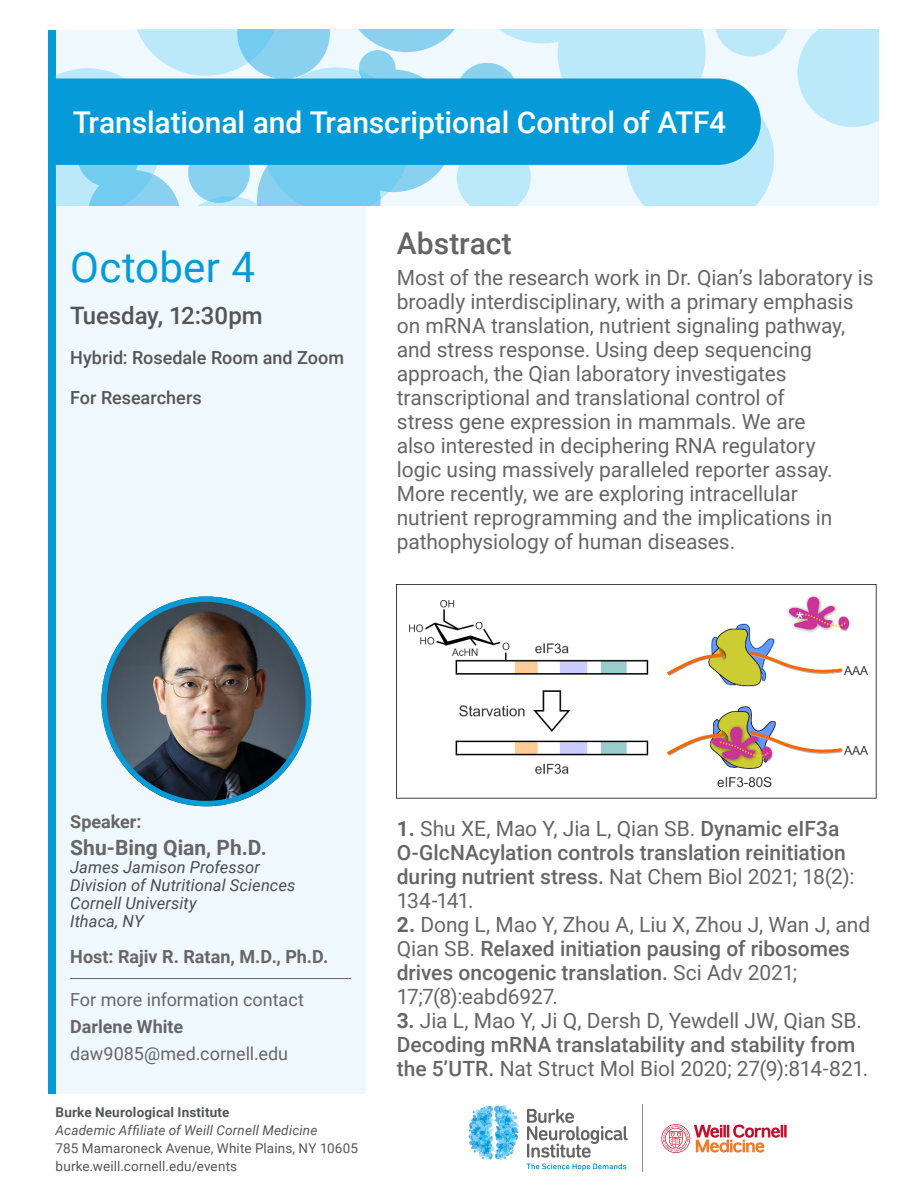
<style>
.page{position:relative;width:918px;height:1188px;background:#fff}
.page>*{position:absolute;margin:0;border:0;box-sizing:border-box;transform-origin:0 0}
.Sidebar_H1{font:42px "Roboto";letter-spacing:.005em;color:#069ad9}
.t1{font:500 30px "Roboto";letter-spacing:-.005em;color:#fff}
.t2{font:500 30px "Roboto";color:#646464}
.t3{font:500 24px "Roboto";letter-spacing:-.005em;color:#545555}
.Body{font:21px/24px "Roboto";letter-spacing:-.005em;color:#676666}
.Body-2{font:500 21px/24px "Roboto";color:#676666}
.Sidebar_Body{font:700 21px "Roboto";color:#676666}
.t4{font:18px/27px "Roboto";color:#676666}
.t5{font:500 18px "Roboto";color:#545555}
.Sidebar_Body-2{font:700 18px "Roboto";color:#676666}
.Sidebar_Body-3{font:italic 16.5px "Roboto";letter-spacing:.005em;color:#4b4c4d}
.t6{font:13.5px/18px "Roboto";letter-spacing:.01em;color:#545555}
.s1{font-weight:700}
.s2{font-style:italic}
.s3{font-weight:400}
.s4{font-weight:500}
</style>
<div class="page">
<div style="left:55px;top:30px;width:311px;height:1064px;background:#eef8fd"></div>
<div style="left:48px;top:30px;width:7px;height:1064px;background:#069ad9"></div>
<svg style="left:55px;top:29px;width:824px;height:177px;background:#c2e9f8"></svg>
<img style="left:101px;top:596px;width:210px;height:210px;border-radius:105px">
<div style="left:101px;top:596px;width:210px;height:210px;border:5px solid #069ad9;border-radius:50%"></div>
<hr style="left:70px;top:978px;width:281px;height:1px;background:#676666">
<img style="left:397px;top:584px;width:480px;height:215px">
<svg style="left:661px;top:1124px;width:126px;height:29px"></svg>
<hr style="left:643px;top:1105px;width:1px;height:67px;background:#928884">
<svg style="left:526px;top:1109px;width:102px;height:62px"></svg>
<svg style="left:469px;top:1105px;width:50px;height:55px"></svg>
<div style="left:55px;top:79px;width:706px;height:86px;background:#069ad9"></div>
<h1 class="t1" style="left:73px;top:101px;width:655px">Translational and Transcriptional Control of ATF4</h1>
<p class="Sidebar_H1" style="left:70px;top:237px;width:186px">October 4</p>
<p class="t3" style="left:70px;top:299px;width:194px">Tuesday, 12:30pm</p>
<p class="t5" style="left:70px;top:345px;width:275px">Hybrid: Rosedale Room and Zoom</p>
<p class="t5" style="left:70px;top:385px;width:133px">For Researchers</p>
<h2 class="t2" style="left:397px;top:222px;width:117px">Abstract</h2>
<p class="Body" style="left:397px;top:264px;width:478px">Most of the research work in Dr. Qian’s laboratory is broadly interdisciplinary, with a primary emphasis on mRNA translation, nutrient signaling pathway, and stress response. Using deep sequencing approach, the Qian laboratory investigates transcriptional and translational control of<br>stress gene expression in mammals. We are<br>also interested in deciphering RNA regulatory<br>logic using massively paralleled reporter assay.<br>More recently, we are exploring intracellular nutrient reprogramming and the implications in pathophysiology of human diseases.</p>
<p class="Sidebar_Body-2" style="left:70px;top:809px;width:73px">Speaker:</p>
<p class="Sidebar_Body" style="left:70px;top:833px;width:198px">Shu-Bing Qian, Ph.D.</p>
<p class="Sidebar_Body-3" style="left:70px;top:856px;width:191px">James Jamison Professor</p>
<p class="Sidebar_Body-3" style="left:70px;top:874px;width:227px">Division of Nutritional Sciences</p>
<p class="Sidebar_Body-3" style="left:70px;top:892px;width:128px">Cornell University</p>
<p class="Sidebar_Body-3" style="left:70px;top:910px;width:75px">Ithaca, NY</p>
<p class="Sidebar_Body-2" style="left:70px;top:944px;width:260px">Host: Rajiv R. Ratan, M.D., Ph.D.</p>
<p class="t4" style="left:70px;top:985px;width:235px">For more information contact<br><span class="s1">Darlene White </span>daw9085@med.cornell.edu</p>
<h2 class="t6" style="left:56px;top:1103px;width:304px"><span class="s1">Burke Neurological Institute<br></span><span class="s2">Academic Affiliate of Weill Cornell Medicine<br></span>785 Mamaroneck Avenue, White Plains, NY 10605 burke.weill.cornell.edu/events</h2>
<p class="Body-2" style="left:397px;top:816px;width:459px"><span class="s1">1.</span> <span class="s3">Shu XE, Mao Y, Jia L, Qian SB.</span> Dynamic eIF3a O-GlcNAcylation controls translation reinitiation during nutrient stress. <span class="s3">Nat Chem Biol 2021; 18(2):<br>134-141.</span></p>
<p class="Body" style="left:397px;top:912px;width:475px"><span class="s1">2.</span> Dong L, Mao Y, Zhou A, Liu X, Zhou J, Wan J, and Qian SB. <span class="s4">Relaxed initiation pausing of ribosomes drives oncogenic translation.</span> Sci Adv 2021; 17;7(8):eabd6927.</p>
<p class="Body" style="left:397px;top:1008px;width:473px"><span class="s1">3.</span> Jia L, Mao Y, Ji Q, Dersh D, Yewdell JW, Qian SB.<br><span class="s4">Decoding mRNA translatability and stability from the 5’UTR.</span> Nat Struct Mol Biol 2020; 27(9):814-821.</p>
</div>
